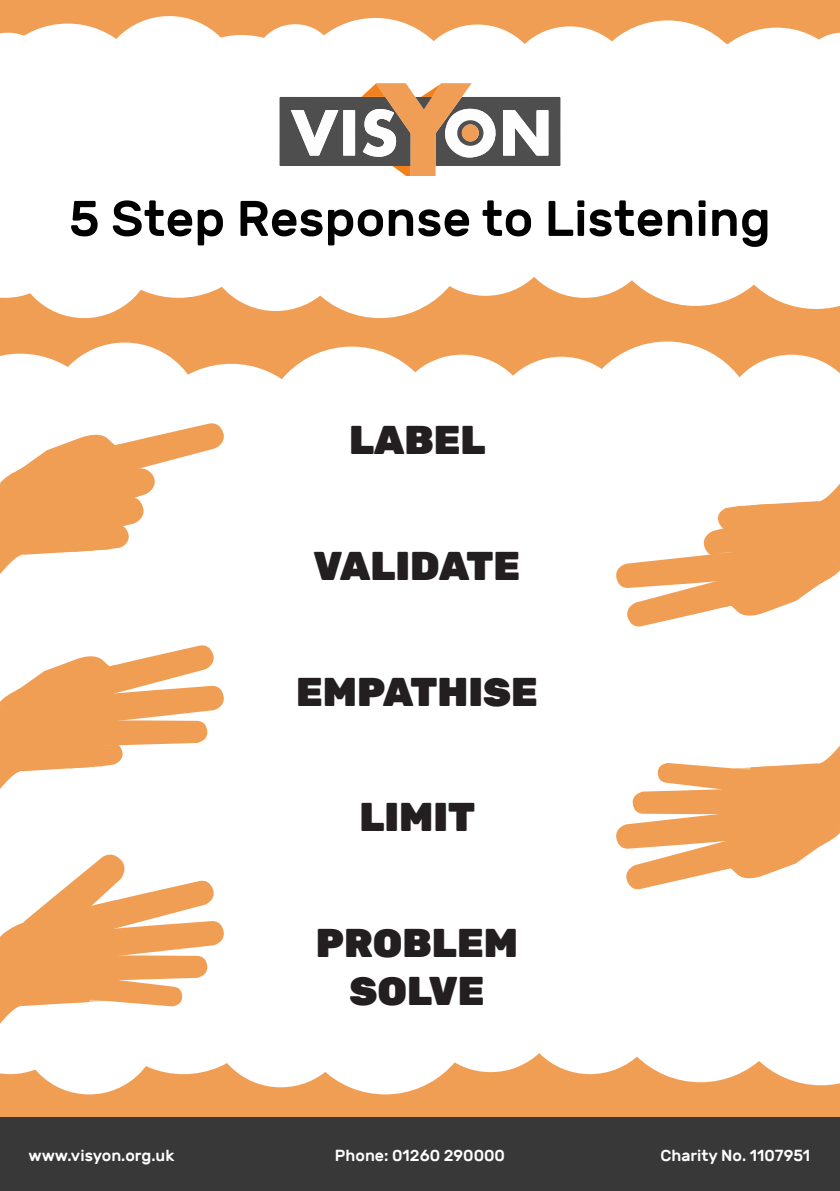
<style>
.page{position:relative;width:840px;height:1191px;background:#fff}
.page>*{position:absolute;margin:0;border:0;box-sizing:border-box;transform-origin:0 0}
.t1{font:500 50px "Rubik";color:#000001}
.t2{font:900 40px "Rubik";color:#231f20}
.t3{font:500 16px "Rubik";color:#fff}
</style>
<div class="page">
<div style="left:0;top:0;width:839px;height:1191px;background:#f19e55"></div>
<div style="left:46px;top:342px;width:158px;height:160px;background:#fff;border-radius:50%"></div>
<div style="left:18px;top:952px;width:142px;height:142px;background:#fff;border-radius:50%"></div>
<div style="left:140px;top:364px;width:182px;height:182px;background:#fff;border-radius:50%"></div>
<div style="left:260px;top:346px;width:183px;height:183px;background:#fff;border-radius:50%"></div>
<div style="left:210px;top:947px;width:141px;height:140px;background:#fff;border-radius:50%"></div>
<div style="left:294px;top:912px;width:182px;height:182px;background:#fff;border-radius:50%"></div>
<div style="left:391px;top:355px;width:142px;height:139px;background:#fff;border-radius:50%"></div>
<div style="left:419px;top:932px;width:142px;height:140px;background:#fff;border-radius:50%"></div>
<svg style="left:729px;top:981px;width:110px;height:104px;background:#fdf2e8"></svg>
<div style="left:609px;top:900px;width:182px;height:182px;background:#fff;border-radius:50%"></div>
<div style="left:575px;top:341px;width:182px;height:183px;background:#fff;border-radius:50%"></div>
<div style="left:518px;top:934px;width:142px;height:140px;background:#fff;border-radius:50%"></div>
<div style="left:490px;top:357px;width:142px;height:139px;background:#fff;border-radius:50%"></div>
<div style="left:0;top:431px;width:839px;height:550px;background:#fff"></div>
<div style="left:0;top:1117px;width:839px;height:74px;background:#393838"></div>
<div style="left:253px;top:24px;width:84px;height:83px;background:#fff;border-radius:50%"></div>
<div style="left:96px;top:16px;width:146px;height:148px;background:#fff;border-radius:50%"></div>
<div style="left:157px;top:35px;width:169px;height:169px;background:#fff;border-radius:50%"></div>
<div style="left:290px;top:18px;width:170px;height:169px;background:#fff;border-radius:50%"></div>
<div style="left:411px;top:25px;width:132px;height:129px;background:#fff;border-radius:50%"></div>
<div style="left:530px;top:69px;width:132px;height:131px;background:#fff;border-radius:50%"></div>
<div style="left:503px;top:26px;width:132px;height:130px;background:#fff;border-radius:50%"></div>
<div style="left:0;top:24px;width:150px;height:274px;background:#fff"></div>
<div style="left:13px;top:176px;width:142px;height:142px;background:#fff;border-radius:50%"></div>
<div style="left:87px;top:115px;width:182px;height:183px;background:#fff;border-radius:50%"></div>
<div style="left:205px;top:171px;width:141px;height:140px;background:#fff;border-radius:50%"></div>
<div style="left:289px;top:136px;width:182px;height:182px;background:#fff;border-radius:50%"></div>
<div style="left:414px;top:156px;width:142px;height:140px;background:#fff;border-radius:50%"></div>
<svg style="left:613px;top:27px;width:226px;height:282px"></svg>
<div style="left:604px;top:124px;width:182px;height:182px;background:#fff;border-radius:50%"></div>
<div style="left:513px;top:158px;width:142px;height:140px;background:#fff;border-radius:50%"></div>
<svg style="left:279px;top:83px;width:281px;height:94px"></svg>
<div style="left:461px;top:124px;width:17px;height:17px;background:#f09d55;border-radius:50%"></div>
<svg style="left:0;top:354px;width:225px;height:220px"></svg>
<svg style="left:615px;top:355px;width:224px;height:272px"></svg>
<svg style="left:0;top:645px;width:224px;height:144px"></svg>
<svg style="left:616px;top:747px;width:223px;height:143px"></svg>
<svg style="left:0;top:854px;width:224px;height:220px"></svg>
<p class="t1" style="left:69px;top:190px;width:702px">5 Step Response to Listening</p>
<p class="t2" style="left:349px;top:417px;width:138px">LABEL</p>
<p class="t2" style="left:313px;top:542px;width:208px">VALIDATE</p>
<p class="t2" style="left:296px;top:668px;width:243px">EMPATHISE</p>
<p class="t2" style="left:359px;top:794px;width:117px">LIMIT</p>
<p class="t2" style="left:316px;top:919px;width:203px">PROBLEM</p>
<p class="t2" style="left:349px;top:967px;width:136px">SOLVE</p>
<p class="t3" style="left:28px;top:1146px;width:147px">www.visyon.org.uk</p>
<p class="t3" style="left:335px;top:1146px;width:171px">Phone: 01260 290000</p>
<p class="t3" style="left:660px;top:1146px;width:151px">Charity No. 1107951</p>
</div>
